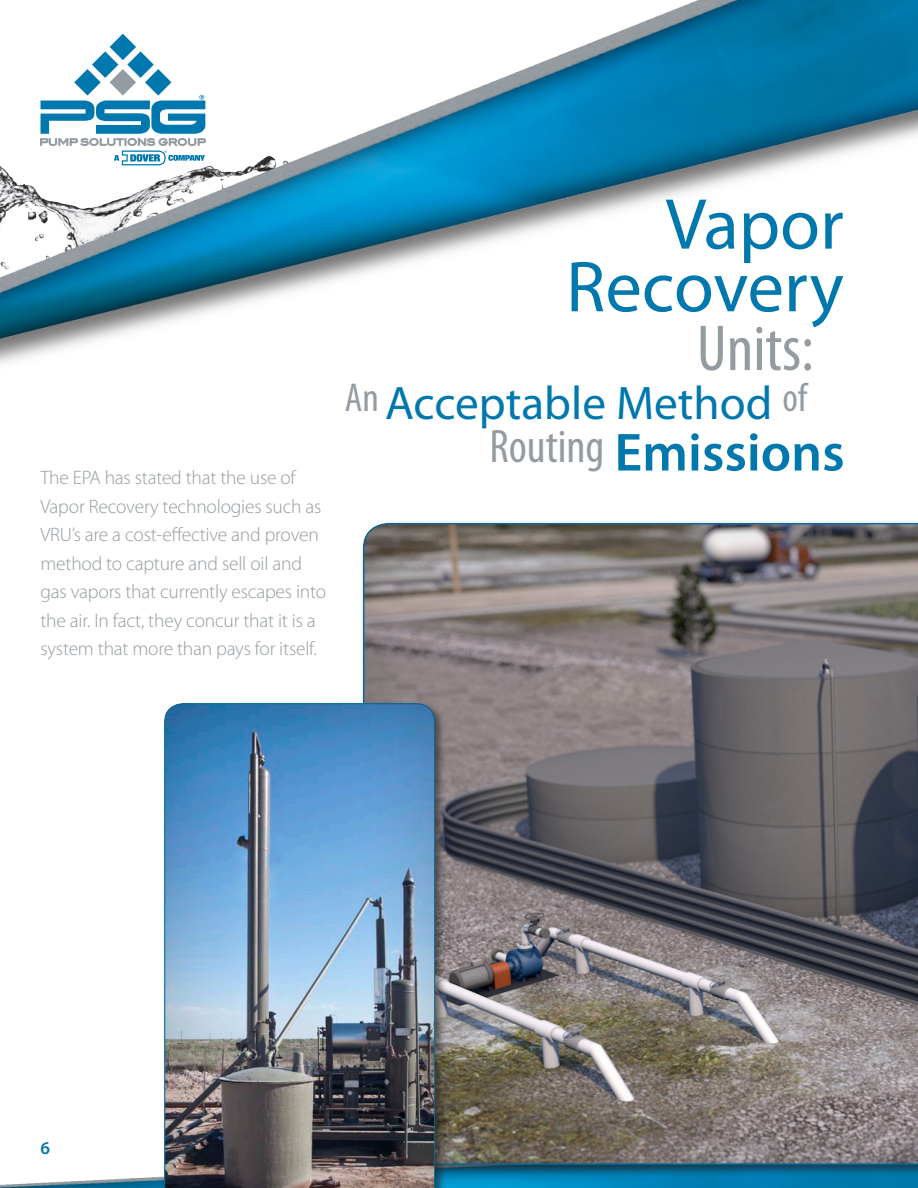
<style>
.page{position:relative;width:918px;height:1188px;background:#fff}
.page>*{position:absolute;margin:0;border:0;box-sizing:border-box;transform-origin:0 0}
.t1{font:72.6px "Myriad Pro";color:#0078ae}
.t2{font:condensed 65.7px "Myriad Pro";color:#959ca1}
.t3{font:600 54px "Myriad Pro";color:#0078ae}
.t4{font:47.25px "Myriad Pro";color:#0078ae}
.t5{font:300 19.5px/28.5px "Myriad Pro";letter-spacing:-.01em;color:#959ca1}
.t6{font:600 18px "Myriad Pro";color:#0078ae}
</style>
<div class="page">
<img style="left:0;top:0;width:918px;height:364px">
<img style="left:0;top:1176px;width:918px;height:12px">
<svg style="left:40px;top:34px;width:166px;height:131px"></svg>
<div style="left:361px;top:520px;width:557px;height:645px;background:#231f20;opacity:.25"></div>
<div style="left:162px;top:701px;width:285px;height:487px;background:#231f20;opacity:.6"></div>
<div style="left:163px;top:700px;width:275px;height:488px;background:#231f20;opacity:.25"></div>
<p class="t5" style="left:40px;top:464px;width:287px">The EPA has stated that the use of Vapor Recovery technologies such as VRU’s are a cost-effective and proven method to capture and sell oil and gas vapors that currently escapes into the air. In fact, they concur that it is a system that more than pays for itself.</p>
<h1 class="t1" style="left:666px;top:180px;width:180px">Vapor</h1>
<h1 class="t1" style="left:566px;top:242px;width:279px">Recovery</h1>
<h1 class="t2" style="left:697px;top:309px;width:119px">Units:</h1>
<h1 class="t4" style="left:345px;top:374px;width:464px"><sup>An</sup> Acceptable Method <sup>of</sup></h1>
<h1 class="t3" style="left:489px;top:418px;width:357px"><sup>Routing</sup> Emissions</h1>
<p class="t6" style="left:40px;top:1137px;width:11px">6</p>
</div>
